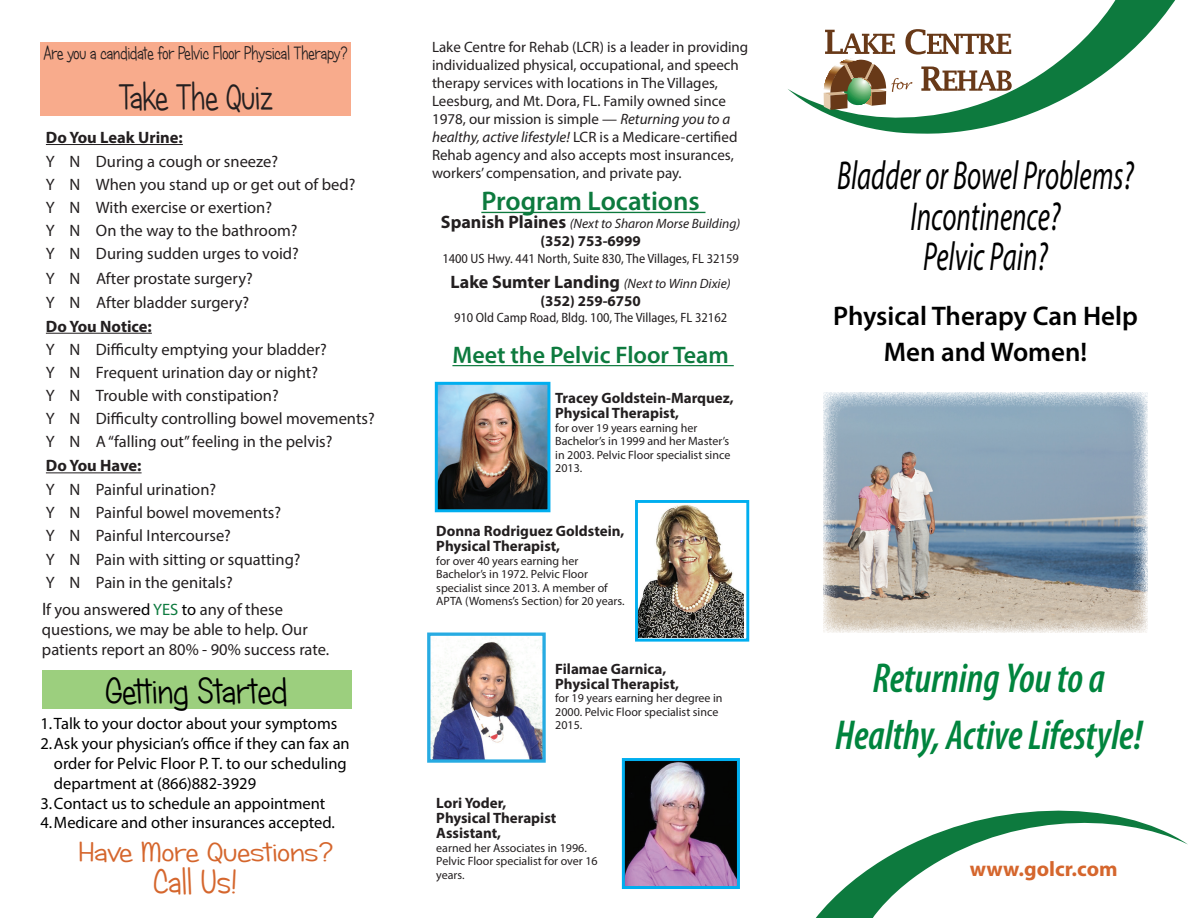
<style>
.page{position:relative;width:1188px;height:918px;background:#fff}
.page>*{position:absolute;margin:0;border:0;box-sizing:border-box;transform-origin:0 0}
.t1{font:italic 600 condensed 42px/57.2px "Myriad Pro";color:#00843d;text-align:center;scale:.95 1}
.t2{font:italic 40.5px/40.5px "Myriad Pro";color:#000;text-align:center;scale:.67 1}
.t3{font:36px "Candy Round BTN";color:#000}
.t4{font:36px "Candy Round BTN";color:#231f20;scale:.91 1}
.t5{font:33.75px "Candy Round BTN";color:#d5662d}
.t6{font:600 27px/36px "Myriad Pro";color:#000;text-align:center}
.t7{font:27px "Candy Round BTN";color:#d5662d;scale:1.26 1}
.t8{font:600 27px "Myriad Pro";color:#0d7a3e}
.t9{font:600 24px "Myriad Pro";color:#0d7a3e}
.t10{font:700 21px "Myriad Pro";color:#d5662d}
.t11{font:18px "Candy Round BTN";color:#231f20;scale:.91 1}
.t12{font:700 18px "Myriad Pro";color:#231f20}
.t13{font:16.5px/23.2px "Myriad Pro";color:#231f20}
.t14{font:16.5px "Myriad Pro";color:#000}
.t15{font:700 16.5px "Myriad Pro";color:#231f20}
.t16{font:15px/18px "Myriad Pro";color:#231f20}
.t17{font:700 15px/15px "Myriad Pro";color:#231f20}
.t18{font:semi-condensed 13.5px "Myriad Pro";color:#231f20}
.t19{font:italic 13.5px "Myriad Pro";color:#231f20}
.t20{font:12px/13.5px "Myriad Pro";color:#231f20}
.s1{font-size:18px}
.s2{color:#000}
.s3{color:#0d7a3e}
.s4{font-style:italic}
.s5{font-weight:700;font-style:normal;font-size:18px}
.s6{font-weight:400;font-style:italic;font-size:13.5px}
</style>
<div class="page">
<div style="left:40px;top:42px;width:311px;height:74px;background:#f8ab8c"></div>
<div style="left:42px;top:670px;width:309px;height:38px;background:#9ccf7e"></div>
<svg style="left:815px;top:811px;width:373px;height:107px"></svg>
<svg style="left:788px;top:0;width:387px;height:134px"></svg>
<svg style="left:824px;top:29px;width:188px;height:81px"></svg>
<img style="left:431px;top:637px;width:111px;height:122px">
<div style="left:427px;top:633px;width:119px;height:130px;border:3px solid #27abe2"></div>
<hr style="left:481px;top:212px;width:224px;height:1px;background:#0d7a3e">
<hr style="left:46px;top:144px;width:137px;height:1px;background:#231f20">
<hr style="left:46px;top:333px;width:106px;height:1px;background:#231f20">
<hr style="left:46px;top:472px;width:96px;height:1px;background:#231f20">
<img style="left:823px;top:392px;width:325px;height:241px">
<hr style="left:452px;top:365px;width:282px;height:1px;background:#0d7a3e">
<img style="left:439px;top:386px;width:107px;height:122px">
<div style="left:435px;top:382px;width:115px;height:130px;border:3px solid #00aeef"></div>
<img style="left:626px;top:762px;width:110px;height:123px">
<div style="left:622px;top:758px;width:118px;height:131px;border:3px solid #00aeef"></div>
<img style="left:639px;top:505px;width:105px;height:133px">
<div style="left:635px;top:500px;width:114px;height:142px;border:3px solid #00aeef"></div>
<p class="t11" style="left:44px;top:42px;width:335px">Are you a candidate for Pelvic Floor Physical Therapy?</p>
<h3 class="t4" style="left:119px;top:75px;width:171px">Take The Quiz</h3>
<p class="t15" style="left:46px;top:127px;width:138px">Do You Leak Urine:</p>
<p class="t13" style="left:46px;top:149px;width:311px;line-height:23.7px">Y N During a cough or sneeze?<br>Y N When you stand up or get out of bed?<br>Y N With exercise or exertion?<br>Y N On the way to the bathroom?<br>Y N During sudden urges to void?<br>Y N After prostate surgery?<br>Y N After bladder surgery?</p>
<p class="t15" style="left:46px;top:315px;width:107px">Do You Notice:</p>
<p class="t13" style="left:46px;top:337px;width:330px">Y N Difficulty emptying your bladder?<br>Y N Frequent urination day or night?<br>Y N Trouble with constipation?<br>Y N Difficulty controlling bowel movements?<br>Y N A “falling out” feeling in the pelvis?</p>
<p class="t15" style="left:46px;top:455px;width:97px">Do You Have:</p>
<p class="t13" style="left:46px;top:478px;width:256px">Y N Painful urination?<br>Y N Painful bowel movements?<br>Y N Painful Intercourse?<br>Y N Pain with sitting or squatting?<br>Y N Pain in the genitals?</p>
<p class="t13" style="left:42px;top:599px;width:289px;line-height:19.8px"><span class="s1">I</span>f you answer<span class="s2">ed</span> <span class="s3">YES</span> <span class="s2">to</span> any of these questions, we may be able to help. Our patients report an 80% - 90% success rate.</p>
<h3 class="t3" style="left:105px;top:670px;width:184px">Getting Started</h3>
<p class="t14" style="left:40px;top:714px;width:298px">1.Talk to your doctor about your symptoms</p>
<p class="t14" style="left:40px;top:733px;width:311px">2.Ask your physician’s office if they can fax an</p>
<p class="t14" style="left:54px;top:753px;width:294px">order for Pelvic Floor P. T. to our scheduling</p>
<p class="t14" style="left:54px;top:773px;width:204px">department at (866)882-3929</p>
<p class="t14" style="left:40px;top:793px;width:286px">3.Contact us to schedule an appointment</p>
<p class="t14" style="left:40px;top:813px;width:296px">4.Medicare and other insurances accepted.</p>
<h3 class="t7" style="left:78px;top:836px;width:204px">Have More Questions?</h3>
<h3 class="t5" style="left:154px;top:862px;width:86px">Call Us!</h3>
<p class="t16" style="left:432px;top:38px;width:318px">Lake Centre for Rehab (LCR) is a leader in providing individualized physical, occupational, and speech therapy services with locations in The Villages, Leesburg, and Mt. Dora, FL. Family owned since 1978, our mission is simple — <span class="s4">Returning you to a healthy, active lifestyle!</span> LCR is a Medicare-certified Rehab agency and also accepts most insurances, workers’ compensation, and private pay.</p>
<h3 class="t8" style="left:481px;top:184px;width:220px">Program Locations</h3>
<p class="t19" style="left:441px;top:216px;width:301px"><span class="s5">Spanish Plaines</span> (Next to Sharon Morse Building)</p>
<p class="t17" style="left:540px;top:233px;width:102px">(352) 753-6999</p>
<p class="t18" style="left:442px;top:250px;width:298px">1400 US Hwy. 441 North, Suite 830, The Villages, FL 32159</p>
<p class="t12" style="left:451px;top:270px;width:282px">Lake Sumter Landing <span class="s6">(Next to Winn Dixie)</span></p>
<p class="t17" style="left:540px;top:293px;width:102px">(352) 259-6750</p>
<p class="t18" style="left:454px;top:309px;width:275px">910 Old Camp Road, Bldg. 100, The Villages, FL 32162</p>
<h3 class="t9" style="left:452px;top:340px;width:278px">Meet the Pelvic Floor Team</h3>
<p class="t17" style="left:555px;top:390px;width:180px">Tracey Goldstein-Marquez,<br>Physical Therapist,</p>
<p class="t20" style="left:555px;top:421px;width:177px">for over 19 years earning her<br>Bachelor’s in 1999 and her Master’s in 2003. Pelvic Floor specialist since<br>2013.</p>
<p class="t17" style="left:436px;top:523px;width:190px">Donna Rodriguez Goldstein,<br>Physical Therapist,</p>
<p class="t20" style="left:436px;top:554px;width:190px">for over 40 years earning her Bachelor’s in 1972. Pelvic Floor specialist since 2013. A member of APTA (Womens’s Section) for 20 years.</p>
<p class="t17" style="left:555px;top:661px;width:125px">Filamae Garnica,<br>Physical Therapist,</p>
<p class="t20" style="left:555px;top:691px;width:169px">for 19 years earning her degree in<br>2000. Pelvic Floor specialist since<br>2015.</p>
<p class="t17" style="left:436px;top:795px;width:122px">Lori Yoder,<br>Physical Therapist<br>Assistant,</p>
<p class="t20" style="left:436px;top:841px;width:163px">earned her Associates in 1996.<br>Pelvic Floor specialist for over 16 years.</p>
<h2 class="t2" style="left:837px;top:155px;width:445px">Bladder or Bowel Problems?<br>Incontinence?<br>Pelvic Pain?</h2>
<h3 class="t6" style="left:833px;top:297px;width:306px">Physical Therapy Can Help<br>Men and Women!</h3>
<h1 class="t1" style="left:835px;top:649px;width:325px">Returning You to a<br>Healthy, Active Lifestyle!</h1>
<p class="t10" style="left:970px;top:856px;width:149px">www.golcr.com</p>
</div>
